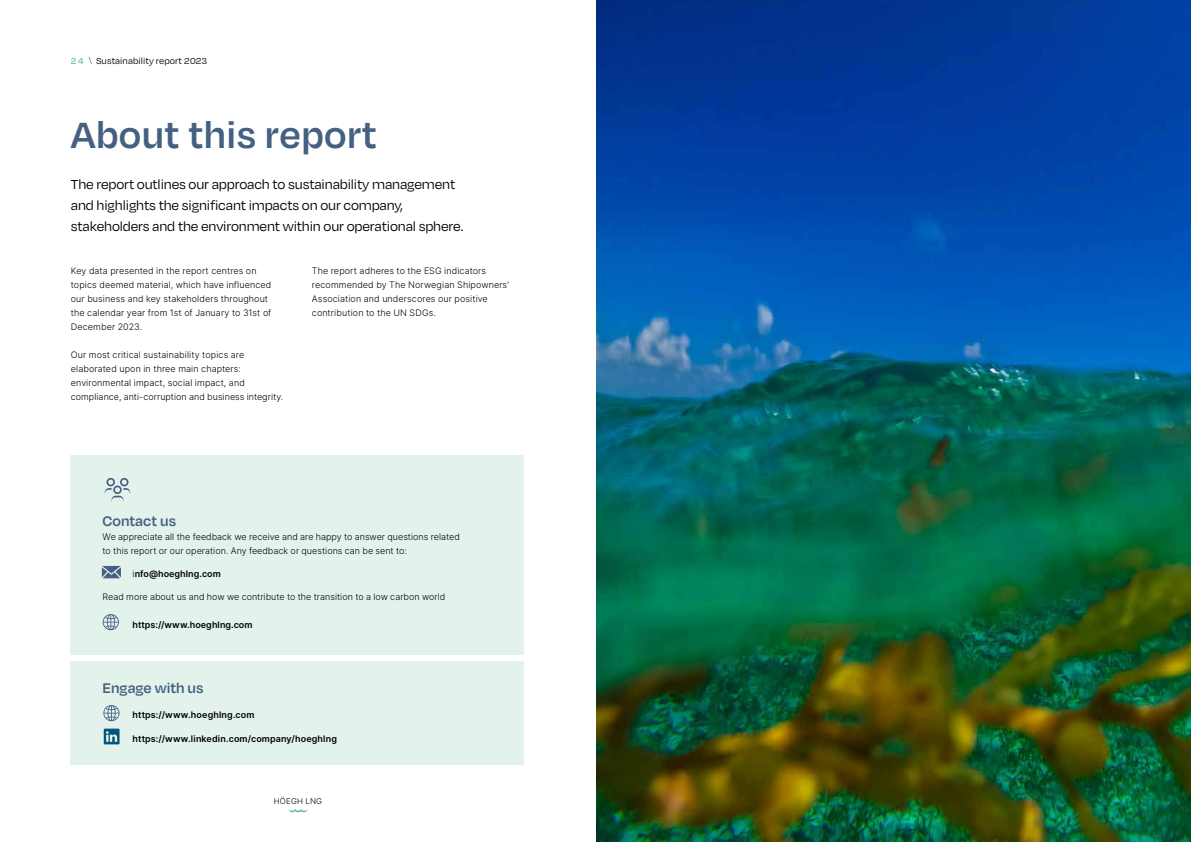
<style>
.page{position:relative;width:1191px;height:842px;background:#fff}
.page>*{position:absolute;margin:0;border:0;box-sizing:border-box;transform-origin:0 0}
.t1{font:600 42px "Degular";letter-spacing:.01em;color:#456181}
.t2{font:600 16px "Degular";color:#456181}
.t3{font:15px/21px "Degular";letter-spacing:-.01em;color:#000}
.t4{font:10px "Degular";letter-spacing:.01em;color:#000}
.t5{font:300 9px/14px "Inter";letter-spacing:.005em;color:#000}
.t6{font:600 9px "Inter";letter-spacing:.015em;color:#000}
.t7{font:300 8px "Inter";letter-spacing:.02em;color:#000}
.s1{font-weight:500;color:#54b898}
.s2{font-weight:300}
</style>
<div class="page">
<svg style="left:88px;top:56px;width:4px;height:8px"></svg>
<svg style="left:289px;top:809px;width:18px;height:3px"></svg>
<div style="left:71px;top:661px;width:453px;height:104px;background:#e4f2ec"></div>
<svg style="left:103px;top:705px;width:16px;height:16px"></svg>
<svg style="left:104px;top:729px;width:16px;height:15px"></svg>
<div style="left:71px;top:455px;width:453px;height:200px;background:#e4f2ec"></div>
<svg style="left:102px;top:566px;width:19px;height:12px"></svg>
<svg style="left:103px;top:614px;width:16px;height:16px"></svg>
<svg style="left:105px;top:478px;width:25px;height:24px"></svg>
<img style="left:596px;top:0;width:595px;height:842px">
<p class="t4" style="left:71px;top:55px;width:138px"><span class="s1">24</span> Sustainability report 2023</p>
<h1 class="t1" style="left:71px;top:109px;width:307px">About this report</h1>
<h3 class="t3" style="left:71px;top:173px;width:394px">The report outlines our approach to sustainability management and highlights the significant impacts on our company, stakeholders and the environment within our operational sphere.</h3>
<p class="t5" style="left:71px;top:264px;width:202px">Key data presented in the report centres on topics deemed material, which have influenced our business and key stakeholders throughout the calendar year from 1st of January to 31st of December 2023.</p>
<p class="t5" style="left:71px;top:348px;width:214px">Our most critical sustainability topics are elaborated upon in three main chapters: environmental impact, social impact, and compliance, anti-corruption and business integrity.</p>
<p class="t5" style="left:312px;top:264px;width:199px">The report adheres to the ESG indicators recommended by The Norwegian Shipowners’ Association and underscores our positive contribution to the UN SDGs.</p>
<h2 class="t2" style="left:102px;top:511px;width:75px">Contact us</h2>
<p class="t5" style="left:102px;top:530px;width:359px">We appreciate all the feedback we receive and are happy to answer questions related to this report or our operation. Any feedback or questions can be sent to:</p>
<p class="t6" style="left:132px;top:567px;width:90px"><span class="s2">i</span>nfo@hoeghlng.com</p>
<p class="t5" style="left:102px;top:590px;width:344px">Read more about us and how we contribute to the transition to a low carbon world</p>
<p class="t6" style="left:132px;top:618px;width:121px">https://www.hoeghlng.com</p>
<h2 class="t2" style="left:102px;top:678px;width:103px">Engage with us</h2>
<p class="t6" style="left:132px;top:708px;width:124px">https://www.hoeghlng.com</p>
<p class="t6" style="left:132px;top:732px;width:206px">https://www.linkedin.com/company/hoeghlng</p>
<p class="t7" style="left:274px;top:795px;width:50px">HÖEGH LNG</p>
</div>
